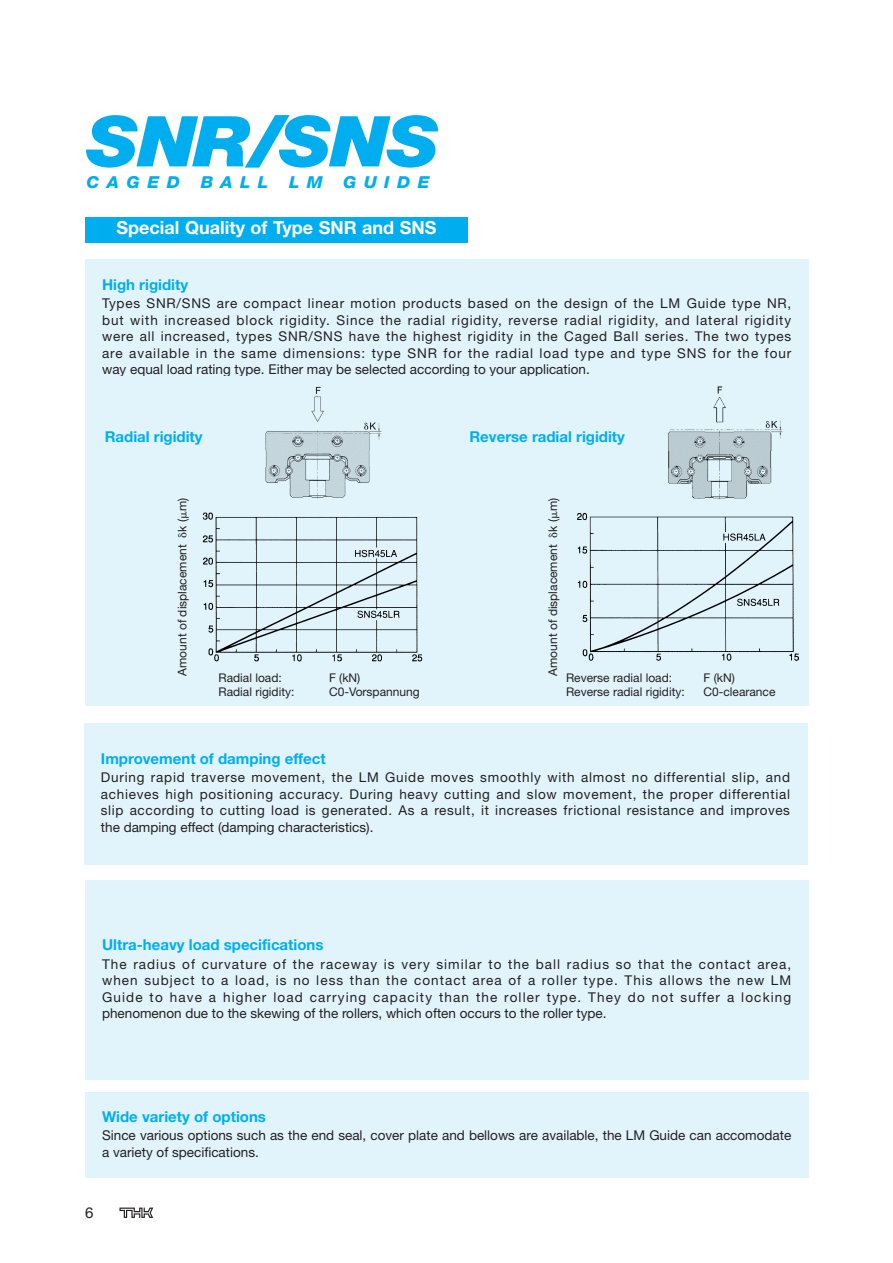
<style>
.page{position:relative;width:893px;height:1263px;background:#fff}
.page>*{position:absolute;margin:0;border:0;box-sizing:border-box;transform-origin:0 0}
.t1{font:italic 900 70.2px "Helvetica Neue";letter-spacing:-.025em;color:#00aeef;scale:1.11 1}
.t2{font:700 18px "Helvetica Neue";color:#fff}
.t3{font:italic 800 16.5px "Helvetica Neue";letter-spacing:.43em;color:#00aeef;scale:1.05 1}
.t4{font:700 15px "Helvetica Neue";color:#00aeef}
.t5{font:15px "Helvetica Neue";color:#231f20}
.t6{font:13.5px/16.5px "Helvetica Neue";color:#231f20;text-align:justify}
.t7{font:12px "Helvetica Neue";color:#231f20}
.s1{font-family:"Universal Math 1 BT"}
</style>
<div class="page">
<svg style="left:119px;top:1208px;width:34px;height:10px"></svg>
<div style="left:85px;top:217px;width:383px;height:25px;background:#00aeef"></div>
<div style="left:85px;top:1093px;width:723px;height:85px;background:#e1f4fc"></div>
<div style="left:84px;top:723px;width:723px;height:142px;background:#e1f4fc"></div>
<div style="left:85px;top:880px;width:723px;height:200px;background:#e1f4fc"></div>
<div style="left:85px;top:259px;width:723px;height:137px;background:#e1f4fc"></div>
<div style="left:85px;top:377px;width:723px;height:329px;background:#e1f4fc"></div>
<img style="left:265px;top:386px;width:117px;height:113px">
<img style="left:202px;top:512px;width:221px;height:150px">
<img style="left:668px;top:386px;width:115px;height:114px">
<img style="left:577px;top:512px;width:223px;height:149px">
<h1 class="t1" style="left:87px;top:116px;width:319px">SNR/SNS</h1>
<p class="t3" style="left:87px;top:176px;width:90px">CAGED</p>
<p class="t3" style="left:201px;top:176px;width:66px">BALL</p>
<p class="t3" style="left:289px;top:176px;width:135px">LM GUIDE</p>
<h2 class="t2" style="left:117px;top:222px;width:321px">Special Quality of Type SNR and SNS</h2>
<p class="t4" style="left:102px;top:279px;width:88px">High rigidity</p>
<p class="t6" style="left:102px;top:296px;width:690px">Types SNR/SNS are compact linear motion products based on the design of the LM Guide type NR, but with increased block rigidity. Since the radial rigidity, reverse radial rigidity, and lateral rigidity were all increased, types SNR/SNS have the highest rigidity in the Caged Ball series. The two types are available in the same dimensions: type SNR for the radial load type and type SNS for the four way equal load rating type. Either may be selected according to your application.</p>
<p class="t4" style="left:105px;top:431px;width:99px">Radial rigidity</p>
<p class="t4" style="left:469px;top:431px;width:157px">Reverse radial rigidity</p>
<p class="t7" style="left:178px;top:676px;width:179px;rotate:-90deg">Amount of displacement k (<span class="s1">-</span>m)</p>
<p class="t7" style="left:548px;top:676px;width:179px;rotate:-90deg">Amount of displacement k (<span class="s1">-</span>m)</p>
<p class="t7" style="left:218px;top:673px;width:65px">Radial load:</p>
<p class="t7" style="left:329px;top:673px;width:33px">F (kN)</p>
<p class="t7" style="left:218px;top:688px;width:77px">Radial rigidity:</p>
<p class="t7" style="left:329px;top:688px;width:92px">C0-Vorspannung</p>
<p class="t7" style="left:566px;top:673px;width:107px">Reverse radial load:</p>
<p class="t7" style="left:703px;top:673px;width:33px">F (kN)</p>
<p class="t7" style="left:566px;top:688px;width:120px">Reverse radial rigidity:</p>
<p class="t7" style="left:703px;top:688px;width:73px">C0-clearance</p>
<p class="t4" style="left:101px;top:753px;width:226px">Improvement of damping effect</p>
<p class="t6" style="left:101px;top:771px;width:690px">During rapid traverse movement, the LM Guide moves smoothly with almost no differential slip, and achieves high positioning accuracy. During heavy cutting and slow movement, the proper differential slip according to cutting load is generated. As a result, it increases frictional resistance and improves the damping effect (damping characteristics).</p>
<p class="t4" style="left:102px;top:939px;width:223px">Ultra-heavy load specifications</p>
<p class="t6" style="left:102px;top:957px;width:690px">The radius of curvature of the raceway is very similar to the ball radius so that the contact area, when subject to a load, is no less than the contact area of a roller type. This allows the new LM Guide to have a higher load carrying capacity than the roller type. They do not suffer a locking phenomenon due to the skewing of the rollers, which often occurs to the roller type.</p>
<p class="t4" style="left:102px;top:1111px;width:165px">Wide variety of options</p>
<p class="t6" style="left:102px;top:1129px;width:690px">Since various options such as the end seal, cover plate and bellows are available, the LM Guide can accomodate a variety of specifications.</p>
<p class="t5" style="left:85px;top:1208px;width:10px">6</p>
</div>
